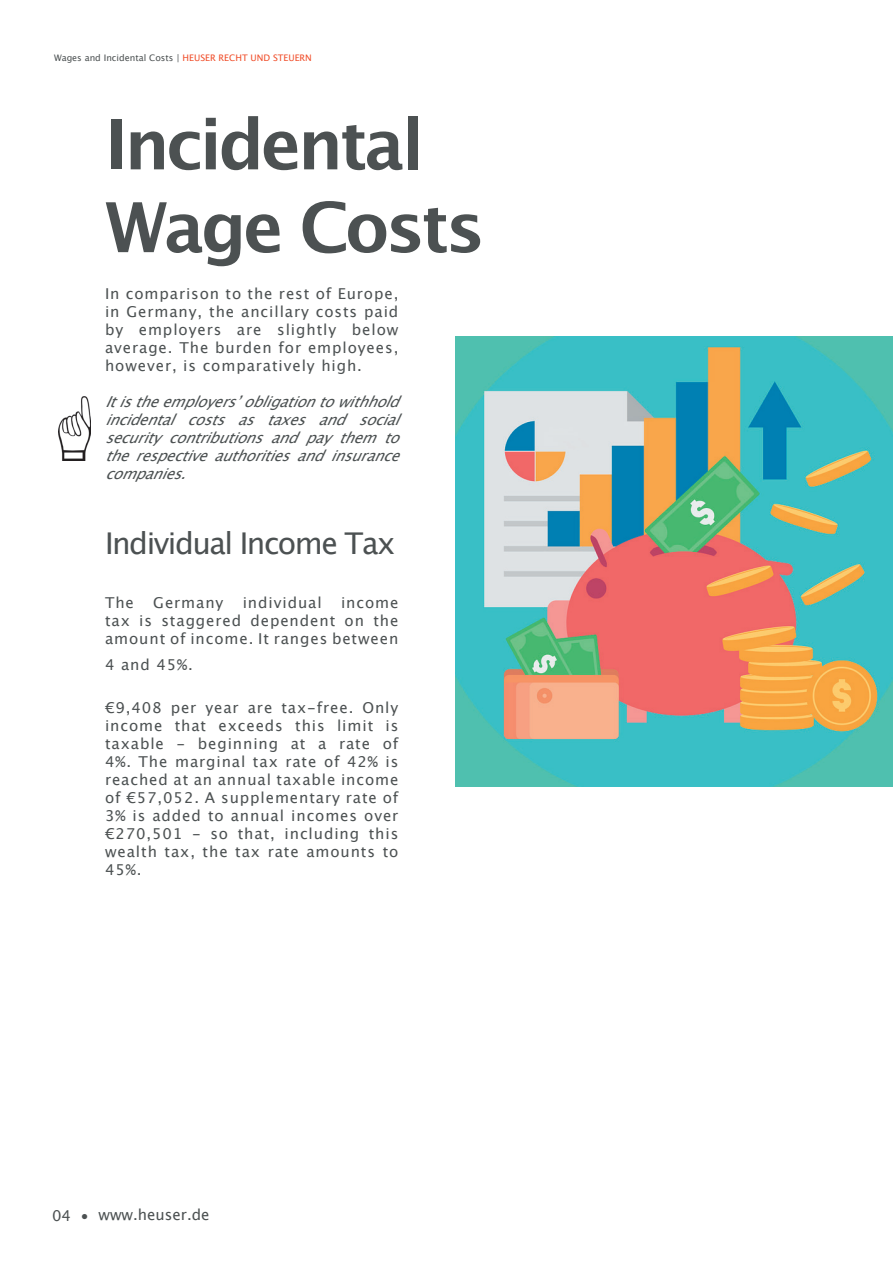
<style>
.page{position:relative;width:893px;height:1263px;background:#fff}
.page>*{position:absolute;margin:0;border:0;box-sizing:border-box;transform-origin:0 0}
.t1{font:700 69px/82.8px "Lucida Grande";letter-spacing:-.05em;color:#4c5152}
.t2{font:30px "Lucida Grande";letter-spacing:-.05em;color:#4c5152}
.t3{font:15px/18px "Lucida Grande";letter-spacing:.06em;color:#4c5152;text-align:justify}
.t4{font:italic 15px/18px "Lucida Grande";color:#4c5152;text-align:justify}
.t5{font:15px "Lucida Grande";color:#4c5152}
.t6{font:9px "Lucida Grande";color:#4c5152}
.s1{color:#f04b27}
</style>
<div class="page">
<img style="left:58px;top:396px;width:33px;height:64px">
<img style="left:455px;top:337px;width:438px;height:450px">
<p class="t6" style="left:54px;top:53px;width:259px">Wages and Incidental Costs | <span class="s1">HEUSER RECHT UND STEUERN</span></p>
<h1 class="t1" style="left:105px;top:103px;width:381px">Incidental<br>Wage Costs</h1>
<p class="t3" style="left:105px;top:284px;width:295px">In comparison to the rest of Europe, in Germany, the ancillary costs paid by employers are slightly below average. The burden for employees, however, is comparatively high.</p>
<p class="t4" style="left:105px;top:392px;width:308px">Itistheemployers’obligationtowithhold incidentalcostsastaxesandsocial securitycontributionsandpaythemto therespectiveauthoritiesandinsurance companies.</p>
<h2 class="t2" style="left:105px;top:526px;width:292px">Individual Income Tax</h2>
<p class="t3" style="left:105px;top:594px;width:30px">The</p>
<p class="t3" style="left:153px;top:594px;width:72px">Germany</p>
<p class="t3" style="left:243px;top:594px;width:80px">individual</p>
<p class="t3" style="left:105px;top:594px;width:295px;text-indent:236px">income tax is staggered dependent on the amount of income. It ranges between</p>
<p class="t3" style="left:105px;top:655px;width:89px">4 and 45%.</p>
<p class="t3" style="left:105px;top:699px;width:295px">€9,408 per year are tax-free. Only income that exceeds this limit is taxable - beginning at a rate of 4%. The marginal tax rate of 42% is reached at an annual taxable income of €57,052. A supplementary rate of 3% is added to annual incomes over €270,501 - so that, including this wealth tax, the tax rate amounts to 45%.</p>
<p class="t5" style="left:52px;top:1206px;width:159px">04 • www.heuser.de</p>
</div>
